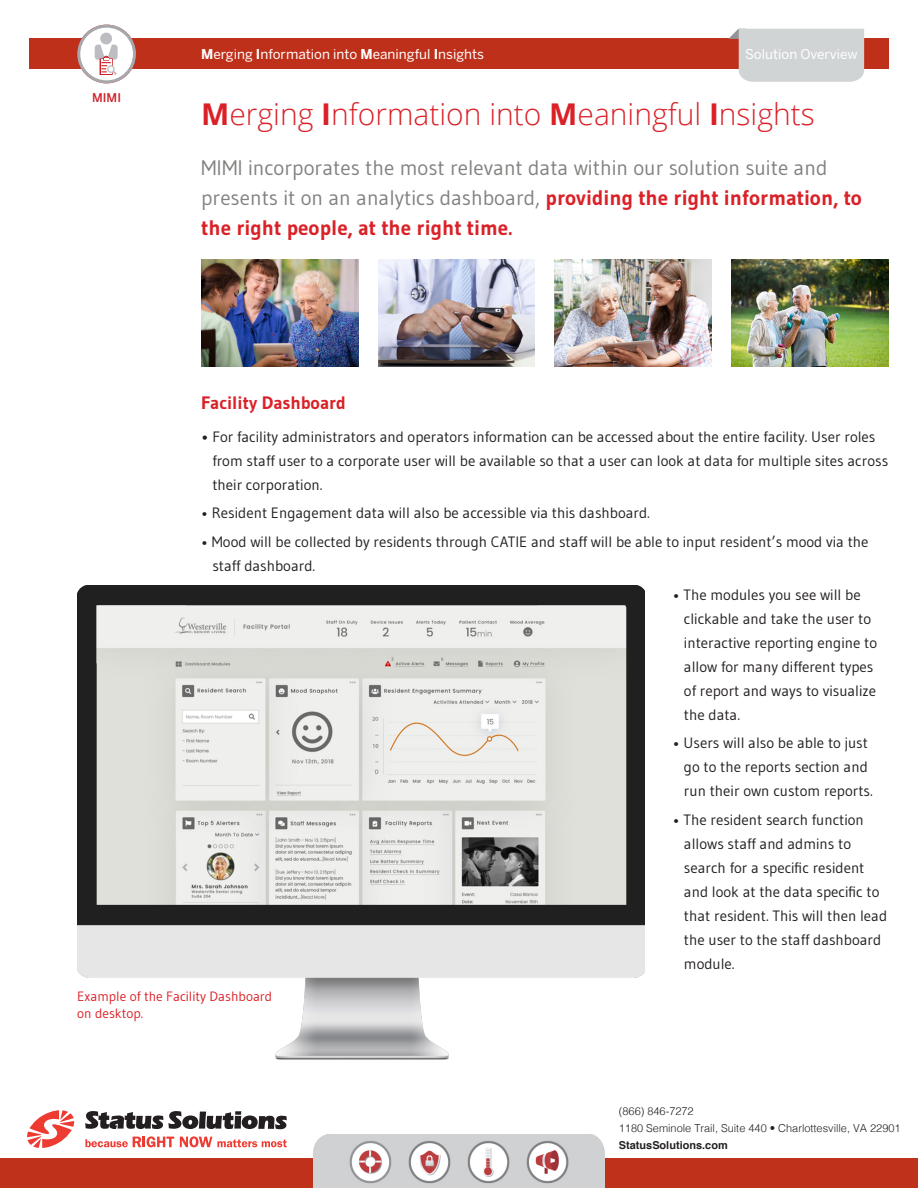
<style>
.page{position:relative;width:918px;height:1188px;background:#fff}
.page>*{position:absolute;margin:0;border:0;box-sizing:border-box;transform-origin:0 0}
.t1{font:300 30px "Open Sans";color:#da2128}
.t2{font:21px/30px "Gudea";color:#80827f}
.t3{font:700 18px "Gudea";color:#da2128}
.t4{font:15px/24px "Gudea";color:#231f20}
.t5{font:13.5px "Benton Sans";color:#fff}
.t6{font:13.5px/16.2px "Gudea";color:#da2128}
.t7{font:500 12px "Benton Sans";color:#cd2028}
.t8{font:300 10.95px "Helvetica";color:#231f20}
.t9{font:700 10.95px "Helvetica";color:#231f20}
.s1{font-weight:700}
.s2{font-weight:700;color:#da2128}
.s3{font-size:16.5px}
</style>
<div class="page">
<img style="left:378px;top:260px;width:157px;height:107px">
<img style="left:731px;top:260px;width:158px;height:107px">
<img style="left:555px;top:260px;width:156px;height:107px">
<img style="left:201px;top:260px;width:158px;height:107px">
<div style="left:29px;top:39px;width:860px;height:30px;background:#bf301a"></div>
<div style="left:0;top:1158px;width:918px;height:30px;background:#bf311a"></div>
<img style="left:314px;top:1134px;width:290px;height:54px">
<div style="left:79px;top:26px;width:55px;height:56px;background:#fff;border-radius:50%"></div>
<div style="left:100px;top:33px;width:12px;height:11px;background:#bcbdc0;border-radius:50%"></div>
<svg style="left:95px;top:45px;width:23px;height:30px"></svg>
<div style="left:79px;top:27px;width:55px;height:54px;border:3px solid #fff;border-radius:50%"></div>
<div style="left:77px;top:25px;width:59px;height:58px;border:3px solid #a6a8ab;border-radius:50%"></div>
<svg style="left:728px;top:29px;width:136px;height:53px;background:#d1cdcc"></svg>
<img style="left:77px;top:585px;width:568px;height:475px">
<svg style="left:85px;top:1136px;width:89px;height:11px"></svg>
<svg style="left:180px;top:1136px;width:107px;height:11px"></svg>
<svg style="left:85px;top:1111px;width:202px;height:18px"></svg>
<svg style="left:27px;top:1110px;width:47px;height:37px"></svg>
<p class="t7" style="left:92px;top:90px;width:30px">MIMI</p>
<p class="t5" style="left:201px;top:46px;width:284px"><span class="s1">M</span>erging <span class="s1">I</span>nformation into <span class="s1">M</span>eaningful <span class="s1">I</span>nsights</p>
<p class="t5" style="left:745px;top:46px;width:114px">Solution Overview</p>
<p class="t1" style="left:201px;top:93px;width:615px"><span class="s1">M</span>erging <span class="s1">I</span>nformation into <span class="s1">M</span>eaningful <span class="s1">I</span>nsights</p>
<p class="t2" style="left:201px;top:152px;width:662px">MIMI incorporates the most relevant data within our solution suite and presents it on an analytics dashboard, <span class="s2">providing the right information, to the right people, at the right time.</span></p>
<p class="t3" style="left:201px;top:392px;width:146px">Facility Dashboard</p>
<p class="t4" style="left:212px;top:424px;width:677px;text-indent:-11px"><span class="s3">•</span> For facility administrators and operators information can be accessed about the entire facility. User roles from staff user to a corporate user will be available so that a user can look at data for multiple sites across their corporation.</p>
<p class="t4" style="left:201px;top:501px;width:450px">• Resident Engagement data will also be accessible via this dashboard.</p>
<p class="t4" style="left:212px;top:529px;width:658px;text-indent:-11px">• Mood will be collected by residents through CATIE and staff will be able to input resident’s mood via the staff dashboard.</p>
<p class="t4" style="left:684px;top:582px;width:195px;text-indent:-11px">• The modules you see will be clickable and take the user to interactive reporting engine to allow for many different types</p>
<p class="t4" style="left:684px;top:678px;width:194px">of report and ways to visualize the data.</p>
<p class="t4" style="left:684px;top:731px;width:190px;text-indent:-11px">• Users will also be able to just go to the reports section and run their own custom reports.</p>
<p class="t4" style="left:673px;top:807px;width:193px;text-align:center">• The resident search function allows staff and admins to</p>
<p class="t4" style="left:684px;top:855px;width:205px">search for a specific resident and look at the data specific to that resident. This will then lead the user to the staff dashboard</p>
<p class="t4" style="left:684px;top:951px;width:52px">module.</p>
<p class="t6" style="left:77px;top:988px;width:197px">Example of the Facility Dashboard on desktop.</p>
<p class="t8" style="left:619px;top:1102px;width:76px">(866) 846-7272</p>
<p class="t8" style="left:619px;top:1119px;width:283px">1180 Seminole Trail, Suite 440 • Charlottesville, VA 22901</p>
<p class="t9" style="left:619px;top:1136px;width:110px">StatusSolutions.com</p>
</div>
